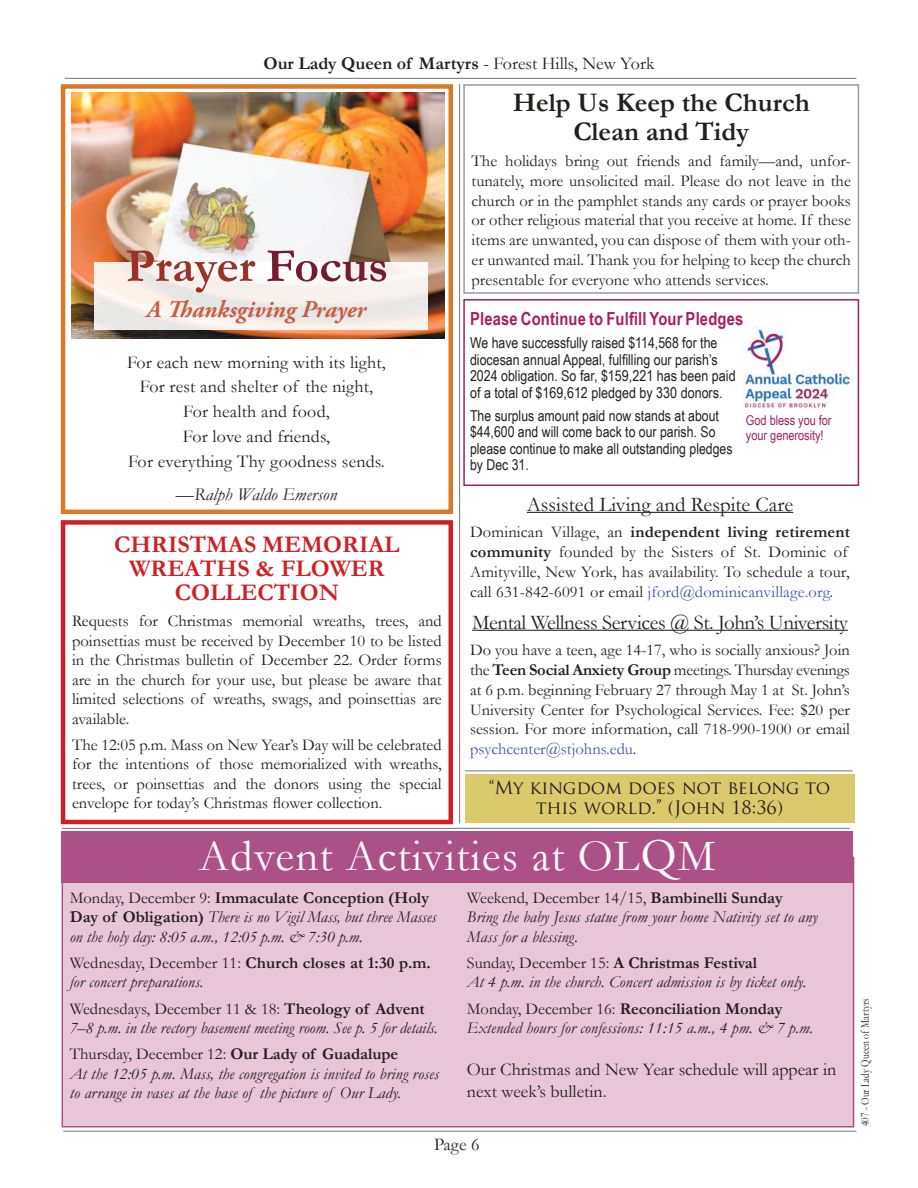
<style>
.page{position:relative;width:918px;height:1188px;background:#fff}
.page>*{position:absolute;margin:0;border:0;box-sizing:border-box;transform-origin:0 0}
.t1{font:45px "Garamond";letter-spacing:.025em;color:#fff}
.t2{font:700 27px/28.8px "Garamond";color:#241f1f;text-align:center}
.t3{font:700 24px/24px "Garamond";color:#ce2125;text-align:center}
.t4{font:italic 700 24px "Adobe Garamond Pro";color:#c85d45}
.t5{font:21px "Garamond";letter-spacing:-.02em;color:#241f1f}
.t6{font:21px "Garamond";color:#241f1f}
.t7{font:18px/24.8px "Garamond";letter-spacing:.01em;color:#241f1f;text-align:center}
.t8{font:18px/19.5px "Trajan Pro";letter-spacing:-.01em;color:#241f1f;text-align:center}
.t9{font:700 18px "Garamond";color:#241f1f}
.t10{font:700 18px "Arial Narrow";letter-spacing:.01em;color:#a61f62}
.t11{font:italic 18px "Garamond";letter-spacing:.01em;color:#241f1f}
.t12{font:16.5px/19.8px "Garamond";color:#241f1f;text-align:justify}
.t13{font:italic 16.5px/19.5px "Garamond";letter-spacing:.01em;color:#241f1f}
.t14{font:15px/16.5px "Arial Narrow";color:#241f1f}
.t15{font:13.5px/15px "Arial Narrow";letter-spacing:-.005em;color:#a61f62}
.t16{font:12px "Garamond";color:#241f1f;scale:.8 1}
.s1{font-weight:400}
.s2{font-style:normal}
.s3{font-weight:700}
.s4{color:#4455a7}
.s5{font-family:"Adobe Garamond Pro"}
.s6{font-weight:700;font-style:normal}
</style>
<div class="page">
<hr style="left:63px;top:1131px;width:793px;height:1px;background:#777576">
<hr style="left:65px;top:78px;width:791px;height:1px;background:#777576">
<hr style="left:527px;top:512px;width:266px;height:1px;background:#241f1f">
<hr style="left:472px;top:630px;width:376px;height:1px;background:#241f1f">
<div style="left:463px;top:299px;width:396px;height:187px;border:2px solid #a61f62"></div>
<img style="left:743px;top:327px;width:108px;height:81px">
<img style="left:71px;top:92px;width:373px;height:246px">
<svg style="left:94px;top:262px;width:333px;height:68px;fill:#f7f0e9"></svg>
<svg style="left:127px;top:250px;width:128px;height:43px"></svg>
<svg style="left:267px;top:250px;width:119px;height:32px"></svg>
<div style="left:61px;top:84px;width:392px;height:430px;border:4px solid #da7926"></div>
<div style="left:61px;top:520px;width:392px;height:304px;border:4px solid #ce2125"></div>
<div style="left:463px;top:84px;width:396px;height:210px;border:2px solid #9d989c"></div>
<hr style="left:459px;top:84px;width:1px;height:740px;background:#777576">
<hr style="left:62px;top:828px;width:788px;height:1px;background:#777576">
<div style="left:62px;top:857px;width:792px;height:270px;background:#e6c6d7"></div>
<div style="left:62px;top:831px;width:791px;height:51px;background:#ac5187"></div>
<div style="left:465px;top:774px;width:389px;height:49px;background:#daca6c"></div>
<hr style="left:465px;top:771px;width:388px;height:1px;background:#777576">
<p class="t9" style="left:263px;top:51px;width:393px">Our Lady Queen of Martyrs <span class="s1">- Forest Hills, New York</span></p>
<h3 class="t4" style="left:147px;top:295px;width:221px">A Thanksgiving Prayer</h3>
<p class="t7" style="left:127px;top:349px;width:260px">For each new morning with its light,<br>For rest and shelter of the night,<br>For health and food,<br>For love and friends,<br>For everything Thy goodness sends.</p>
<p class="t11" style="left:176px;top:482px;width:163px"><span class="s2">—</span>Ralph Waldo Emerson</p>
<h3 class="t3" style="left:114px;top:532px;width:287px">CHRISTMAS MEMORIAL<br>WREATHS &amp; FLOWER<br>COLLECTION</h3>
<p class="t12" style="left:72px;top:611px;width:371px">Requests for Christmas memorial wreaths, trees, and poinsettias must be received by December 10 to be listed in the Christmas bulletin of December 22. Order forms are in the church for your use, but please be aware that limited selections of wreaths, swags, and poinsettias are available.</p>
<p class="t12" style="left:72px;top:734px;width:371px">The 12:05 p.m. Mass on New Year’s Day will be celebrated for the intentions of those memorialized with wreaths, trees, or poinsettias and the donors using the special envelope for today’s Christmas flower collection.</p>
<h2 class="t2" style="left:513px;top:88px;width:298px">Help Us Keep the Church<br>Clean and Tidy</h2>
<p class="t12" style="left:472px;top:151px;width:381px">The holidays bring out friends and family—and, unfor&shy;tunately, more unsolicited mail. Please do not leave in the church or in the pamphlet stands any cards or prayer books or other religious material that you receive at home. If these items are unwanted, you can dispose of them with your oth&shy;er unwanted mail. Thank you for helping to keep the church presentable for everyone who attends services.</p>
<p class="t10" style="left:470px;top:305px;width:275px">Please Continue to Fulfill Your Pledges</p>
<p class="t14" style="left:470px;top:334px;width:267px">We have successfully raised $114,568 for the diocesan annual Appeal, fulfilling our parish’s 2024 obligation. So far, $159,221 has been paid of a total of $169,612 pledged by 330 donors.</p>
<p class="t14" style="left:470px;top:407px;width:264px">The surplus amount paid now stands at about $44,600 and will come back to our parish. So please continue to make all outstanding pledges by Dec 31.</p>
<p class="t15" style="left:746px;top:413px;width:87px">God bless you for your generosity!</p>
<p class="t6" style="left:527px;top:490px;width:268px">Assisted Living and Respite Care</p>
<p class="t12" style="left:470px;top:522px;width:381px;text-align:left">Dominican Village, an <span class="s3">independent living retirement community</span> founded by the Sisters of St. Dominic of Amityville, New York, has availability. To schedule a tour, call 631-842-6091 or email <span class="s4">jford@dominicanvillage.org</span>.</p>
<p class="t5" style="left:472px;top:608px;width:377px">Mental Wellness Services @ St. John’s University</p>
<p class="t12" style="left:470px;top:640px;width:381px">Do you have a teen, age 14-17, who is socially anxious? Join the <span class="s3">Teen Social Anxiety Group</span> meetings. Thursday evenings at 6 p.m. beginning February 27 through May 1 at St. John’s University Center for Psychological Services. Fee: $20 per session. For more information, call 718-990-1900 or email <span class="s4">psychcenter@stjohns.edu</span>.</p>
<p class="t8" style="left:489px;top:778px;width:343px">“My kingdom does not belong to this world.” (John 18:36)</p>
<h1 class="t1" style="left:199px;top:826px;width:518px">Advent Activities at OL<span class="s5">Q</span>M</h1>
<p class="t13" style="left:70px;top:887px;width:368px"><span class="s2">Monday, December 9:</span> <span class="s6">Immaculate Conception (Holy<br>Day of Obligation)</span> There is no Vigil Mass, but three Masses on the holy day: 8:05 a.m., 12:05 p.m. &amp; 7:30 p.m.</p>
<p class="t13" style="left:70px;top:953px;width:363px"><span class="s2">Wednesday, December 11:</span> <span class="s6">Church closes at 1:30 p.m. </span>for concert preparations.</p>
<p class="t13" style="left:70px;top:998px;width:370px"><span class="s2">Wednesdays, December 11 &amp; 18:</span> <span class="s6">Theology of Advent<br></span>7–8 p.m. in the rectory basement meeting room. See p. 5 for details.</p>
<p class="t13" style="left:70px;top:1044px;width:371px"><span class="s2">Thursday, December 12:</span> <span class="s6">Our Lady of Guadalupe<br></span>At the 12:05 p.m. Mass, the congregation is invited to bring roses to arrange in vases at the base of the picture of Our Lady.</p>
<p class="t13" style="left:467px;top:887px;width:352px"><span class="s2">Weekend, December 14/15,</span> <span class="s6">Bambinelli Sunday<br></span>Bring the baby Jesus statue from your home Nativity set to any<br>Mass for a blessing.</p>
<p class="t13" style="left:467px;top:953px;width:341px"><span class="s2">Sunday, December 15:</span> <span class="s6">A Christmas Festival<br></span>At 4 p.m. in the church. Concert admission is by ticket only.</p>
<p class="t13" style="left:467px;top:998px;width:348px"><span class="s2">Monday, December 16:</span> <span class="s6">Reconciliation Monday<br></span>Extended hours for confessions: 11:15 a.m., 4 pm. &amp; 7 p.m.</p>
<p class="t7" style="left:467px;top:1058px;width:371px;line-height:21.6px;text-align:left">Our Christmas and New Year schedule will appear in next week’s bulletin.</p>
<p class="t7" style="left:434px;top:1132px;width:47px">Page 6</p>
<p class="t16" style="left:857px;top:1126px;width:161px;rotate:-90deg">407 - Our Lady Queen of Martyrs</p>
</div>
